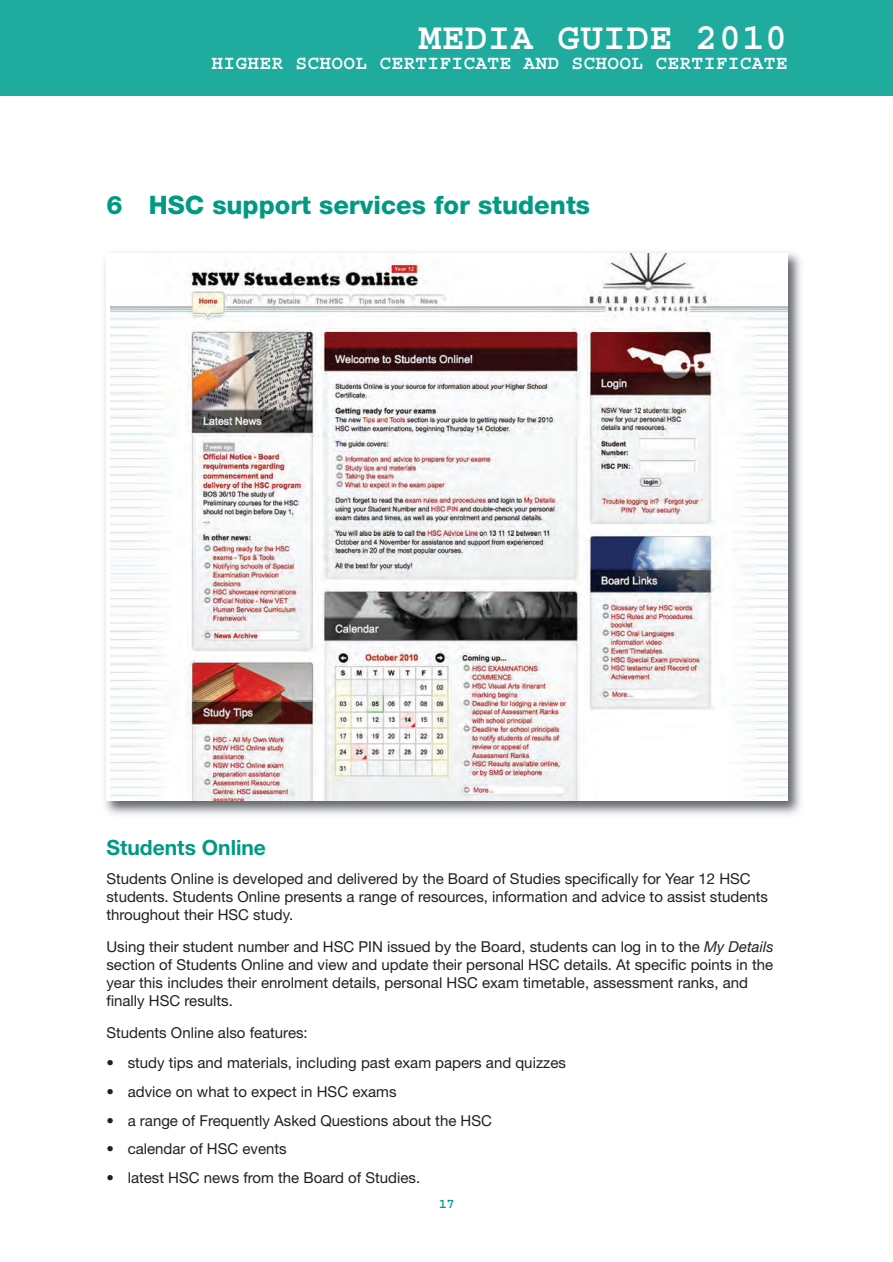
<style>
.page{position:relative;width:893px;height:1262px;background:#fff}
.page>*{position:absolute;margin:0;border:0;box-sizing:border-box;transform-origin:0 0}
.t1{font:700 37.5px "Courier Std";letter-spacing:.015em;color:#fff}
.t2{font:800 25.5px "Helvetica Neue LT Std";color:#009982}
.t3{font:700 21px "Helvetica Neue LT Std";color:#009982}
.t4{font:700 19.5px "Courier Std";letter-spacing:.015em;color:#fff}
.t5{font:15px/18px "Helvetica Neue LT Std";color:#231f20}
.t6{font:700 13.5px "Courier Std";color:#009982}
.s1{font-style:italic}
</style>
<div class="page">
<img style="left:104px;top:252px;width:697px;height:563px">
<div style="left:0;top:0;width:892px;height:96px;background:#1fab9e"></div>
<img style="left:111px;top:253px;width:676px;height:548px">
<p class="t1" style="left:418px;top:26px;width:370px">MEDIA GUIDE 2010</p>
<p class="t4" style="left:211px;top:57px;width:577px">HIGHER SCHOOL CERTIFICATE AND SCHOOL CERTIFICATE</p>
<h2 class="t2" style="left:106px;top:196px;width:485px">6 HSC support services for students</h2>
<h3 class="t3" style="left:106px;top:840px;width:161px">Students Online</h3>
<p class="t5" style="left:106px;top:871px;width:663px">Students Online is developed and delivered by the Board of Studies specifically for Year 12 HSC students. Students Online presents a range of resources, information and advice to assist students throughout their HSC study.</p>
<p class="t5" style="left:106px;top:939px;width:668px">Using their student number and HSC PIN issued by the Board, students can log in to the <span class="s1">My Details </span>section of Students Online and view and update their personal HSC details. At specific points in the year this includes their enrolment details, personal HSC exam timetable, assessment ranks, and finally HSC results.</p>
<p class="t5" style="left:106px;top:1025px;width:203px">Students Online also features:</p>
<p class="t5" style="left:106px;top:1055px;width:461px">• study tips and materials, including past exam papers and quizzes</p>
<p class="t5" style="left:106px;top:1084px;width:291px">• advice on what to expect in HSC exams</p>
<p class="t5" style="left:106px;top:1113px;width:387px">• a range of Frequently Asked Questions about the HSC</p>
<p class="t5" style="left:106px;top:1141px;width:182px">• calendar of HSC events</p>
<p class="t5" style="left:106px;top:1170px;width:315px">• latest HSC news from the Board of Studies.</p>
<p class="t6" style="left:438px;top:1199px;width:18px">17</p>
</div>
